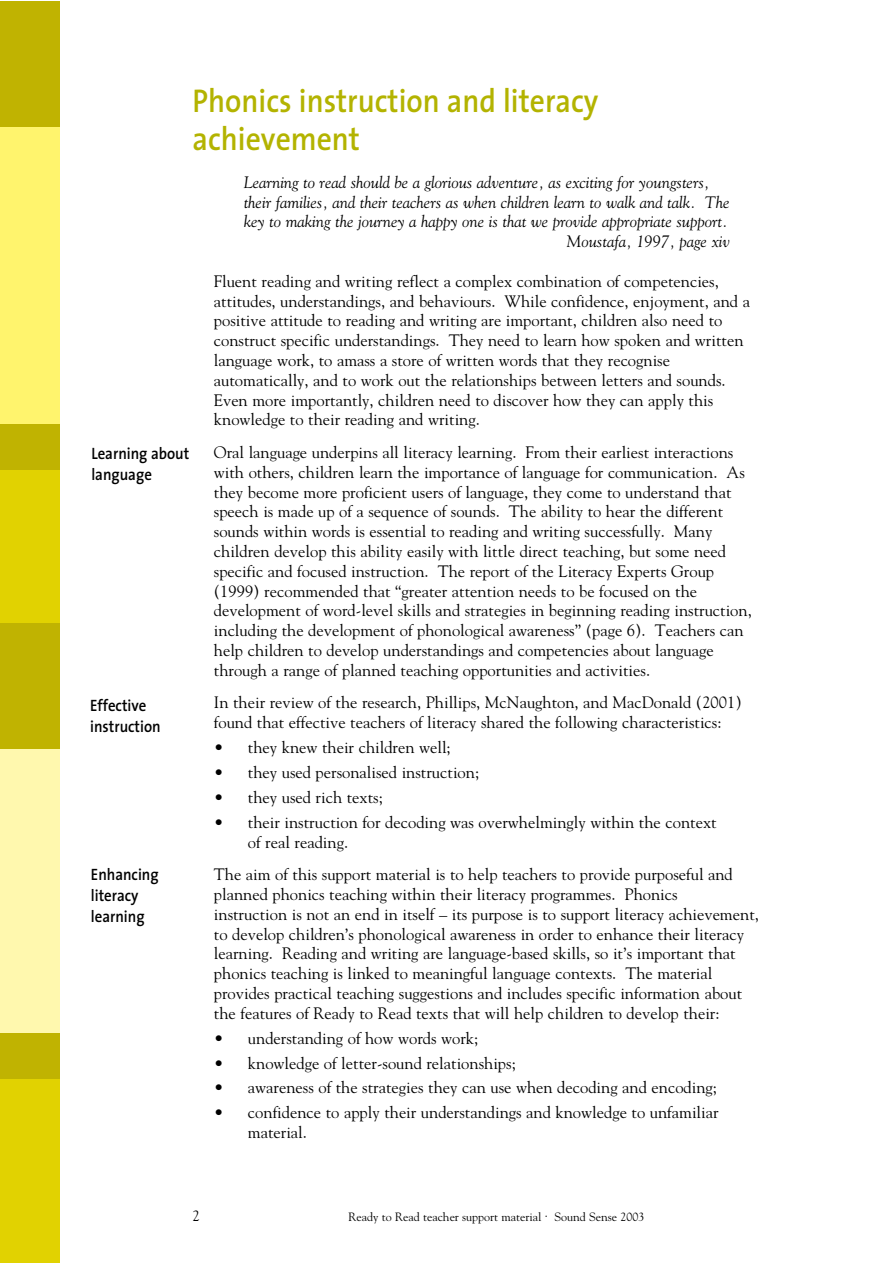
<style>
.page{position:relative;width:893px;height:1263px;background:#fff}
.page>*{position:absolute;margin:0;border:0;box-sizing:border-box;transform-origin:0 0}
.t1{font:700 33px/37.5px "The Sans NZ Semi";color:#b3b300;scale:.9 1}
.t2{font:16.5px/19.8px "Goudy NZ";color:#000}
.t3{font:italic 16.5px "Goudy NZ";color:#000}
.t4{font:700 16.5px/21px "The Sans NZ Semi";color:#000;scale:.9 1}
.t5{font:15px "Goudy NZ";color:#000}
.t6{font:12px "Goudy NZ";color:#000}
</style>
<div class="page">
<div style="left:0;top:1px;width:59px;height:126px;background:#c0b301"></div>
<div style="left:0;top:748px;width:59px;height:285px;background:#fff8ae"></div>
<div style="left:0;top:1078px;width:59px;height:185px;background:#e1d201"></div>
<div style="left:0;top:622px;width:59px;height:126px;background:#c0b301"></div>
<div style="left:0;top:127px;width:59px;height:297px;background:#fff46d"></div>
<div style="left:0;top:469px;width:59px;height:153px;background:#e1d201"></div>
<div style="left:0;top:1033px;width:59px;height:45px;background:#c0b301"></div>
<div style="left:0;top:424px;width:59px;height:45px;background:#c0b301"></div>
<h1 class="t1" style="left:193px;top:81px;width:452px">Phonics instruction and literacy achievement</h1>
<p class="t3" style="left:244px;top:172px;width:467px">Learning to read should be a glorious adventure, as exciting for youngsters,</p>
<p class="t3" style="left:244px;top:192px;width:487px">their families, and their teachers as when children learn to walk and talk. The</p>
<p class="t3" style="left:244px;top:212px;width:485px">key to making the journey a happy one is that we provide appropriate support.</p>
<p class="t3" style="left:567px;top:231px;width:164px">Moustafa, 1997, page xiv</p>
<p class="t2" style="left:214px;top:271px;width:538px">Fluent reading and writing reflect a complex combination of competencies, attitudes, understandings, and behaviours. While confidence, enjoyment, and a positive attitude to reading and writing are important, children also need to construct specific understandings. They need to learn how spoken and written language work, to amass a store of written words that they recognise automatically, and to work out the relationships between letters and sounds.<br>Even more importantly, children need to discover how they can apply this knowledge to their reading and writing.</p>
<p class="t2" style="left:214px;top:442px;width:539px">Oral language underpins all literacy learning. From their earliest interactions with others, children learn the importance of language for communication. As they become more proficient users of language, they come to understand that speech is made up of a sequence of sounds. The ability to hear the different sounds within words is essential to reading and writing successfully. Many children develop this ability easily with little direct teaching, but some need specific and focused instruction. The report of the Literacy Experts Group (1999) recommended that “greater attention needs to be focused on the development of word-level skills and strategies in beginning reading instruction, including the development of phonological awareness” (page 6). Teachers can help children to develop understandings and competencies about language through a range of planned teaching opportunities and activities.</p>
<p class="t2" style="left:214px;top:692px;width:529px">In their review of the research, Phillips, McNaughton, and MacDonald (2001) found that effective teachers of literacy shared the following characteristics:</p>
<p class="t2" style="left:214px;top:737px;width:238px">• they knew their children well;</p>
<p class="t2" style="left:214px;top:762px;width:267px">• they used personalised instruction;</p>
<p class="t2" style="left:214px;top:787px;width:171px">• they used rich texts;</p>
<p class="t2" style="left:248px;top:812px;width:470px;text-indent:-34px">• their instruction for decoding was overwhelmingly within the context of real reading.</p>
<p class="t2" style="left:214px;top:864px;width:546px">The aim of this support material is to help teachers to provide purposeful and planned phonics teaching within their literacy programmes. Phonics<br>instruction is not an end in itself – its purpose is to support literacy achievement, to develop children’s phonological awareness in order to enhance their literacy learning. Reading and writing are language-based skills, so it’s important that phonics teaching is linked to meaningful language contexts. The material provides practical teaching suggestions and includes specific information about the features of Ready to Read texts that will help children to develop their:</p>
<p class="t2" style="left:214px;top:1027px;width:266px">• understanding of how words work;</p>
<p class="t2" style="left:214px;top:1052px;width:303px">• knowledge of letter-sound relationships;</p>
<p class="t2" style="left:214px;top:1077px;width:505px">• awareness of the strategies they can use when decoding and encoding;</p>
<p class="t2" style="left:248px;top:1102px;width:472px;text-indent:-34px">• confidence to apply their understandings and knowledge to unfamiliar material.</p>
<p class="t4" style="left:91px;top:442px;width:110px">Learning about language</p>
<p class="t4" style="left:90px;top:694px;width:80px">Effective instruction</p>
<p class="t4" style="left:91px;top:863px;width:77px">Enhancing literacy learning</p>
<p class="t5" style="left:193px;top:1206px;width:9px">2</p>
<p class="t6" style="left:554px;top:1209px;width:91px">Sound Sense 2003</p>
<p class="t6" style="left:348px;top:1209px;width:201px">Ready to Read teacher support material .</p>
</div>
